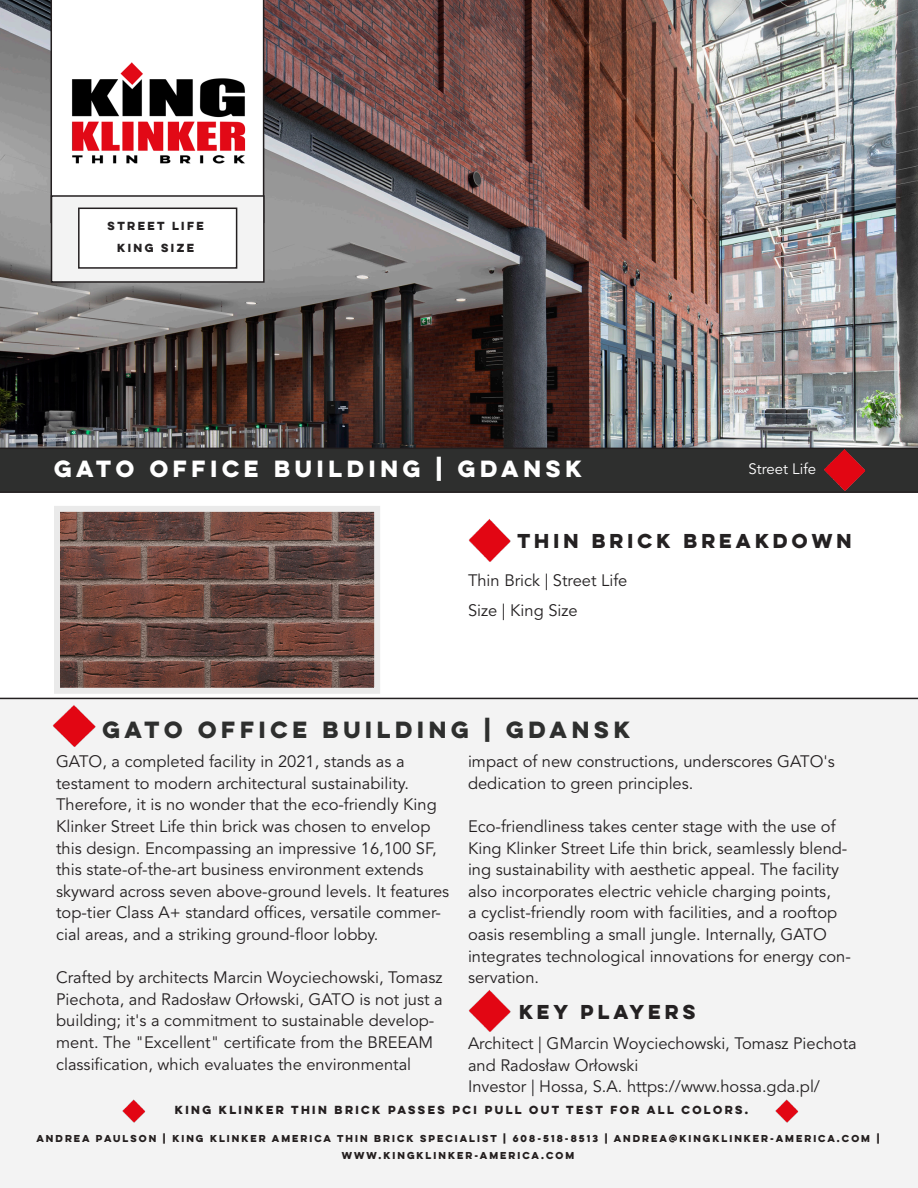
<style>
.page{position:relative;width:918px;height:1188px;background:#fff}
.page>*{position:absolute;margin:0;border:0;box-sizing:border-box;transform-origin:0 0}
.t1{font:700 21px "Lulo Clean W01 One";color:#2e2f2e}
.t2{font:700 21px "Lulo Clean W01 One";color:#fff}
.t3{font:700 18px "Lulo Clean W01 One";color:#242122}
.t4{font:16.5px/21.6px "Avenir LT Std";color:#231f20}
.t5{font:16.5px/21.6px "Avenir LT Std";color:#242122}
.t6{font:15px "Avenir LT Std";color:#fff}
.t7{font:700 10.5px "Lulo Clean W01 One";color:#241f20}
.t8{font:700 10.5px "Lulo Clean W01 One";color:#242122}
.t9{font:700 9px/16.5px "Lulo Clean W01 One";color:#241f1f;text-align:center}
</style>
<div class="page">
<div style="left:0;top:698px;width:918px;height:490px;background:#f3f3f3"></div>
<img style="left:0;top:0;width:918px;height:448px">
<img style="left:61px;top:513px;width:312px;height:174px">
<div style="left:54px;top:506px;width:326px;height:188px;border:6px solid #eaeaea"></div>
<svg style="left:51px;top:0;width:213px;height:195px"></svg>
<img style="left:53px;top:704px;width:43px;height:44px">
<img style="left:468px;top:989px;width:44px;height:44px">
<div style="left:52px;top:196px;width:212px;height:86px;background:#f3f3f3"></div>
<div style="left:51px;top:195px;width:214px;height:88px;border:2px solid #231f20"></div>
<div style="left:79px;top:208px;width:158px;height:60px;background:#fff"></div>
<div style="left:78px;top:208px;width:159px;height:61px;border:2px solid #231f20"></div>
<div style="left:0;top:448px;width:918px;height:45px;background:#2e2f2e"></div>
<img style="left:823px;top:449px;width:44px;height:43px">
<img style="left:468px;top:519px;width:43px;height:43px">
<img style="left:123px;top:1099px;width:23px;height:23px">
<img style="left:775px;top:1099px;width:23px;height:23px">
<p class="t8" style="left:108px;top:218px;width:100px">STREET LIFE</p>
<p class="t8" style="left:117px;top:240px;width:81px">KING SIZE</p>
<p class="t2" style="left:54px;top:453px;width:534px">GATO OFFICE BUILDING | GDANSK</p>
<p class="t6" style="left:748px;top:460px;width:69px">Street Life</p>
<p class="t3" style="left:517px;top:528px;width:340px">THIN BRICK BREAKDOWN</p>
<p class="t5" style="left:468px;top:570px;width:161px">Thin Brick | Street Life</p>
<p class="t5" style="left:468px;top:600px;width:111px">Size | King Size</p>
<p class="t1" style="left:102px;top:714px;width:534px">GATO OFFICE BUILDING | GDANSK</p>
<p class="t4" style="left:56px;top:751px;width:395px">GATO, a completed facility in 2021, stands as a testament to modern architectural sustainability.<br>Therefore, it is no wonder that the eco-friendly King Klinker Street Life thin brick was chosen to envelop this design. Encompassing an impressive 16,100 SF, this state-of-the-art business environment extends skyward across seven above-ground levels. It features top-tier Class A+ standard offices, versatile commer&shy;cial areas, and a striking ground-floor lobby.</p>
<p class="t4" style="left:56px;top:967px;width:388px">Crafted by architects Marcin Woyciechowski, Tomasz Piechota, and Radosław Orłowski, GATO is not just a building; it's a commitment to sustainable develop&shy;ment. The "Excellent" certificate from the BREEAM classification, which evaluates the environmental</p>
<p class="t4" style="left:468px;top:751px;width:368px">impact of new constructions, underscores GATO's dedication to green principles.</p>
<p class="t4" style="left:468px;top:816px;width:384px">Eco-friendliness takes center stage with the use of King Klinker Street Life thin brick, seamlessly blend&shy;ing sustainability with aesthetic appeal. The facility also incorporates electric vehicle charging points,<br>a cyclist-friendly room with facilities, and a rooftop oasis resembling a small jungle. Internally, GATO integrates technological innovations for energy con&shy;servation.</p>
<p class="t3" style="left:519px;top:999px;width:182px">KEY PLAYERS</p>
<p class="t5" style="left:468px;top:1033px;width:390px">Architect | GMarcin Woyciechowski, Tomasz Piechota and Radosław Orłowski</p>
<p class="t5" style="left:468px;top:1076px;width:354px">Investor | Hossa, S.A. https://www.hossa.gda.pl/</p>
<p class="t7" style="left:175px;top:1102px;width:577px">KING KLINKER THIN BRICK PASSES PCI PULL OUT TEST FOR ALL COLORS.</p>
<p class="t9" style="left:36px;top:1130px;width:847px">ANDREA PAULSON | KING KLINKER AMERICA THIN BRICK SPECIALIST | 608-518-8513 | ANDREA@KINGKLINKER-AMERICA.COM |<br>WWW.KINGKLINKER-AMERICA.COM</p>
</div>
